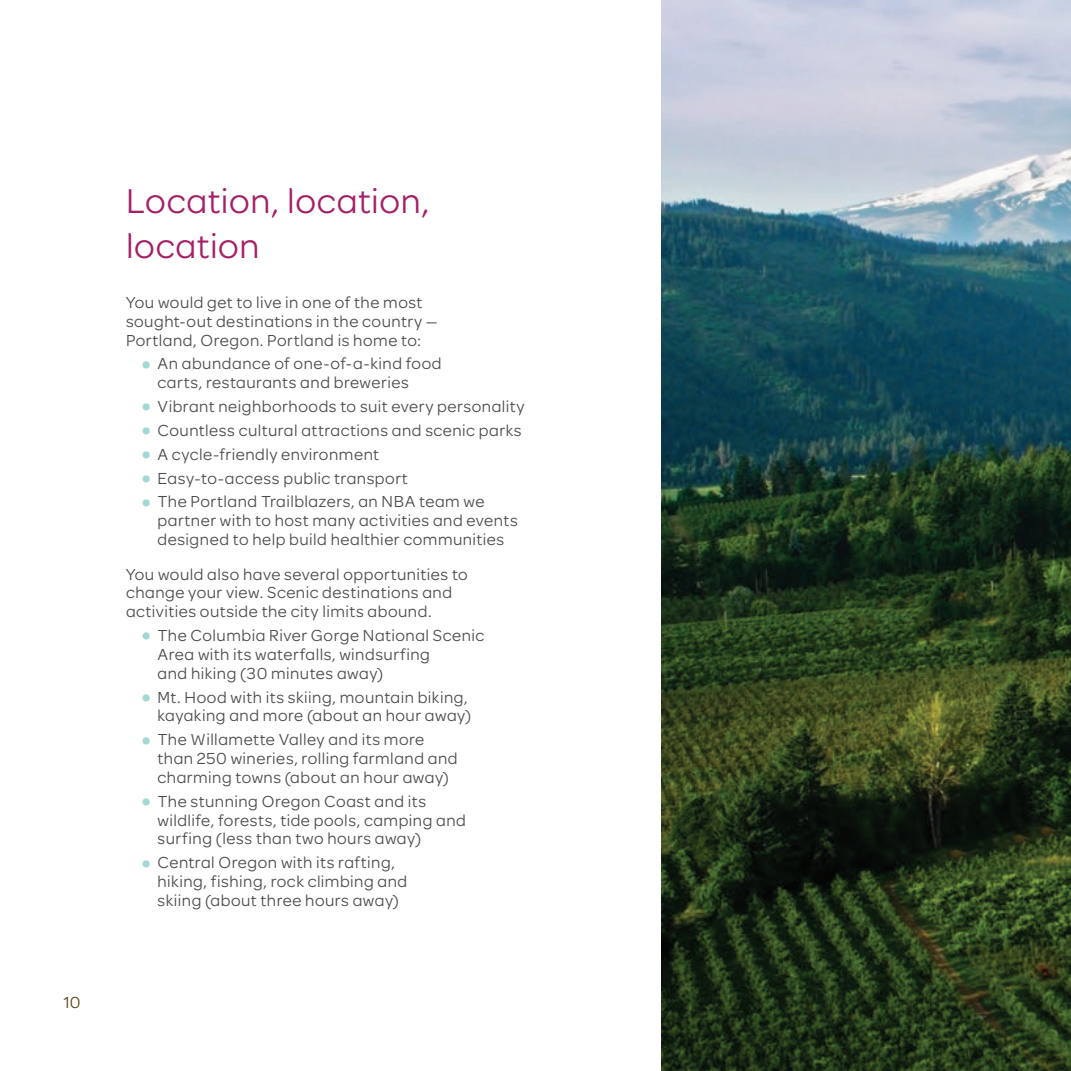
<style>
.page{position:relative;width:1071px;height:1071px;background:#fff}
.page>*{position:absolute;margin:0;border:0;box-sizing:border-box;transform-origin:0 0}
.t1{font:36.75px/44.6px "Omnes Moda";letter-spacing:.015em;color:#a42067}
.t2{font:17.15px/18.9px "Omnes Moda";letter-spacing:.03em;color:#4b4c4d}
.t3{font:17.15px "Omnes Moda";color:#564218}
.s1{font-weight:700;font-size:24.5px;color:#a3d9d4}
</style>
<div class="page">
<img style="left:662px;top:0;width:409px;height:1071px">
<p class="t3" style="left:63px;top:991px;width:19px">10</p>
<h1 class="t1" style="left:126px;top:176px;width:305px">Location, location, location</h1>
<p class="t2" style="left:126px;top:292px;width:313px">You would get to live in one of the most sought-out destinations in the country —<br>Portland, Oregon. Portland is home to:</p>
<p class="t2" style="left:158px;top:353px;width:286px;text-indent:-16px"><span class="s1">•</span> An abundance of one-of-a-kind food carts, restaurants and breweries</p>
<p class="t2" style="left:142px;top:396px;width:384px"><span class="s1">•</span> Vibrant neighborhoods to suit every personality</p>
<p class="t2" style="left:142px;top:420px;width:381px"><span class="s1">•</span> Countless cultural attractions and scenic parks</p>
<p class="t2" style="left:142px;top:444px;width:239px"><span class="s1">•</span> A cycle-friendly environment</p>
<p class="t2" style="left:142px;top:467px;width:268px"><span class="s1">•</span> Easy-to-access public transport</p>
<p class="t2" style="left:158px;top:491px;width:362px;text-indent:-16px"><span class="s1">•</span> The Portland Trailblazers, an NBA team we partner with to host many activities and events designed to help build healthier communities</p>
<p class="t2" style="left:126px;top:564px;width:343px">You would also have several opportunities to change your view. Scenic destinations and activities outside the city limits abound.</p>
<p class="t2" style="left:158px;top:625px;width:328px;text-indent:-16px"><span class="s1">•</span> The Columbia River Gorge National Scenic<br>Area with its waterfalls, windsurfing<br>and hiking (30 minutes away)</p>
<p class="t2" style="left:142px;top:686px;width:331px;text-align:right"><span class="s1">•</span> Mt. Hood with its skiing, mountain biking, kayaking and more (about an hour away)</p>
<p class="t2" style="left:158px;top:729px;width:302px;text-indent:-16px"><span class="s1">•</span> The Willamette Valley and its more than 250 wineries, rolling farmland and charming towns (about an hour away)</p>
<p class="t2" style="left:158px;top:791px;width:310px;text-indent:-16px"><span class="s1">•</span> The stunning Oregon Coast and its wildlife, forests, tide pools, camping and surfing (less than two hours away)</p>
<p class="t2" style="left:158px;top:852px;width:251px;text-indent:-16px"><span class="s1">•</span> Central Oregon with its rafting, hiking, fishing, rock climbing and skiing (about three hours away)</p>
</div>
